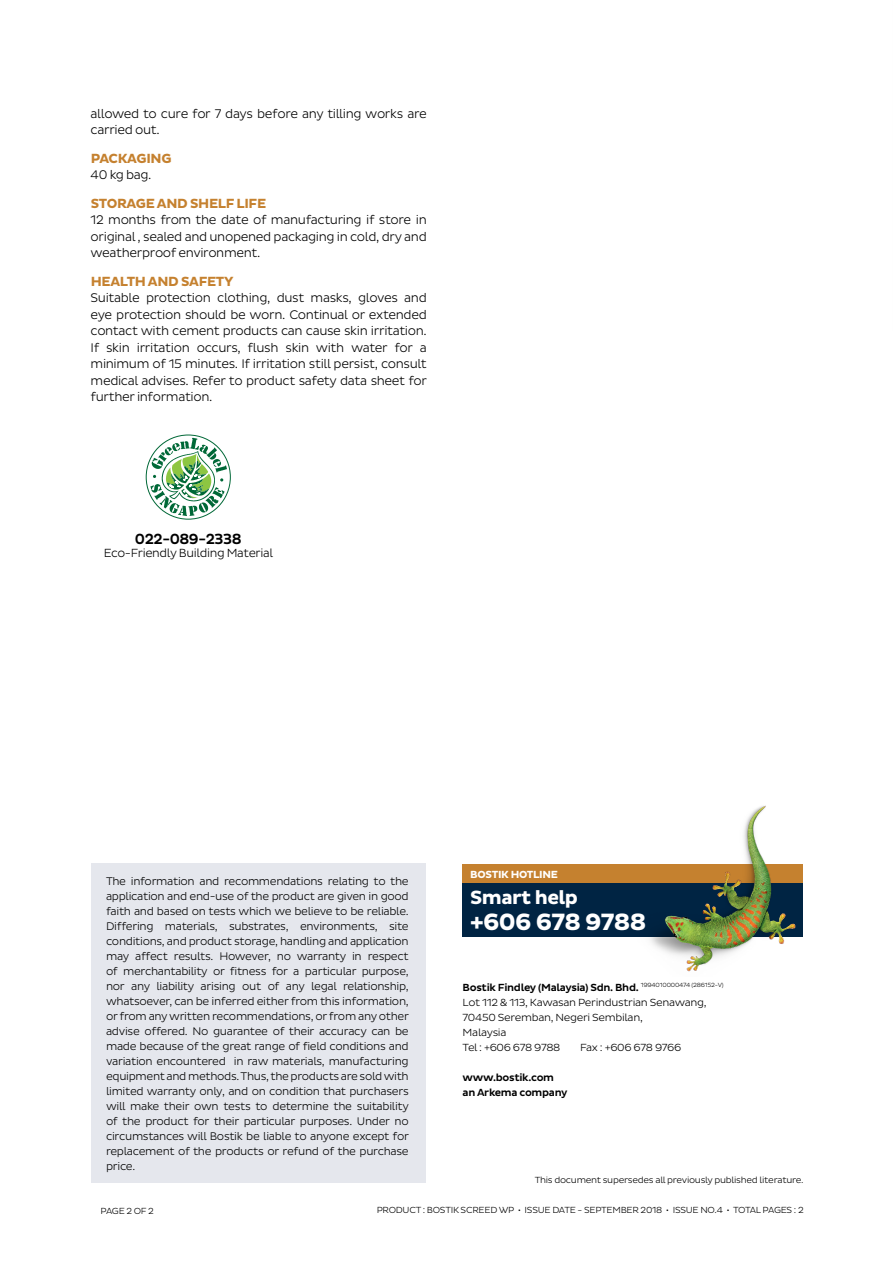
<style>
.page{position:relative;width:893px;height:1263px;background:#fff}
.page>*{position:absolute;margin:0;border:0;box-sizing:border-box;transform-origin:0 0}
.t1{font:700 24px "Pluto Sans";letter-spacing:-.03em;color:#fff}
.t2{font:700 19.5px "Pluto Sans";letter-spacing:-.03em;color:#fff}
.t3{font:500 15px "Pluto Sans";letter-spacing:-.03em;color:#000;scale:.96 1}
.t4{font:700 13.5px "Pluto Sans";letter-spacing:-.025em;color:#c5812f}
.t5{font:300 12.75px/16.5px "Pluto Sans";letter-spacing:-.03em;color:#000;text-align:justify;scale:.96 1}
.t6{font:300 12px "Pluto Sans";letter-spacing:-.03em;color:#000;scale:.96 1}
.t7{font:300 11.25px/15px "Pluto Sans";letter-spacing:-.03em;color:#000;text-align:justify;scale:.96 1}
.t8{font:300 10.5px/15px "Pluto Sans";letter-spacing:-.03em;color:#000}
.t9{font:500 10.5px/15px "Pluto Sans";letter-spacing:-.03em;color:#000}
.t10{font:700 10.5px "Pluto Sans";letter-spacing:-.03em;color:#fff}
.t11{font:300 9px "Pluto Sans";letter-spacing:-.03em;color:#000}
.s1{font-weight:500}
</style>
<div class="page">
<svg style="left:146px;top:435px;width:84px;height:84px"></svg>
<div style="left:91px;top:863px;width:335px;height:320px;background:#e5e7ed"></div>
<div style="left:463px;top:864px;width:340px;height:19px;background:#c5812f"></div>
<div style="left:463px;top:883px;width:340px;height:54px;background:#002443"></div>
<img style="left:650px;top:805px;width:146px;height:167px">
<p class="t5" style="left:91px;top:105px;width:352px">allowed to cure for 7 days before any tilling works are carried out.</p>
<p class="t4" style="left:91px;top:150px;width:82px">PACKAGING</p>
<p class="t5" style="left:91px;top:167px;width:65px">40 kg bag.</p>
<p class="t4" style="left:91px;top:195px;width:177px">STORAGE An d SHELF LIFE</p>
<p class="t5" style="left:91px;top:212px;width:352px">12 months from the date of manufacturing if store in original , sealed and unopened packaging in cold, dry and weatherproof environment.</p>
<p class="t4" style="left:91px;top:273px;width:144px">HEALTH AND SAFETY</p>
<p class="t5" style="left:91px;top:290px;width:352px">Suitable protection clothing, dust masks, gloves and eye protection should be worn. Continual or extended contact with cement products can cause skin irritation.<br>If skin irritation occurs, flush skin with water for a minimum of 15 minutes. If irritation still persist, consult medical advises. Refer to product safety data sheet for further information.</p>
<h3 class="t3" style="left:135px;top:530px;width:113px">022-089-2338</h3>
<p class="t6" style="left:104px;top:546px;width:178px">Eco-Friendly Building Material</p>
<p class="t7" style="left:106px;top:874px;width:317px">The information and recommendations relating to the application and end-use of the product are given in good faith and based on tests which we believe to be reliable.<br>Differing materials, substrates, environments, site conditions, and product storage, handling and application may affect results. However, no warranty in respect of merchantability or fitness for a particular purpose, nor any liability arising out of any legal relationship, whatsoever, can be inferred either from this information, or from any written recommendations, or from any other advise offered. No guarantee of their accuracy can be made because of the great range of field conditions and variation encountered in raw materials, manufacturing equipment and methods. Thus, the products are sold with limited warranty only, and on condition that purchasers will make their own tests to determine the suitability of the product for their particular purposes. Under no circumstances will Bostik be liable to anyone except for replacement of the products or refund of the purchase price.</p>
<p class="t10" style="left:470px;top:868px;width:89px">BOSTIK HOTLINE</p>
<h2 class="t2" style="left:470px;top:886px;width:109px">Smart help</h2>
<h1 class="t1" style="left:470px;top:908px;width:177px">+606 678 9788</h1>
<p class="t8" style="left:463px;top:980px;width:263px"><span class="s1">Bostik Findley (Malaysia) Sdn. Bhd.</span> <sup>1994010000474</sup> <sup>(286152-V)<br></sup>Lot 112 &amp; 113, Kawasan Perindustrian Senawang, 70450 Seremban, Negeri Sembilan,<br>Malaysia<br>Tel : +606 678 9788</p>
<p class="t8" style="left:580px;top:1040px;width:103px">Fax : +606 678 9766</p>
<p class="t9" style="left:463px;top:1070px;width:107px">www.bostik.com an Arkema company</p>
<p class="t11" style="left:535px;top:1175px;width:270px">This document supersedes all previously published literature.</p>
<p class="t11" style="left:100px;top:1206px;width:55px">PAGE 2 OF 2</p>
<p class="t11" style="left:377px;top:1204px;width:428px">PRODUCT : BOSTIK SCREED WP • ISSUE DATE - SEPTEMBER 2018 • ISSUE NO.4 • TOTAL PAGES : 2</p>
</div>
